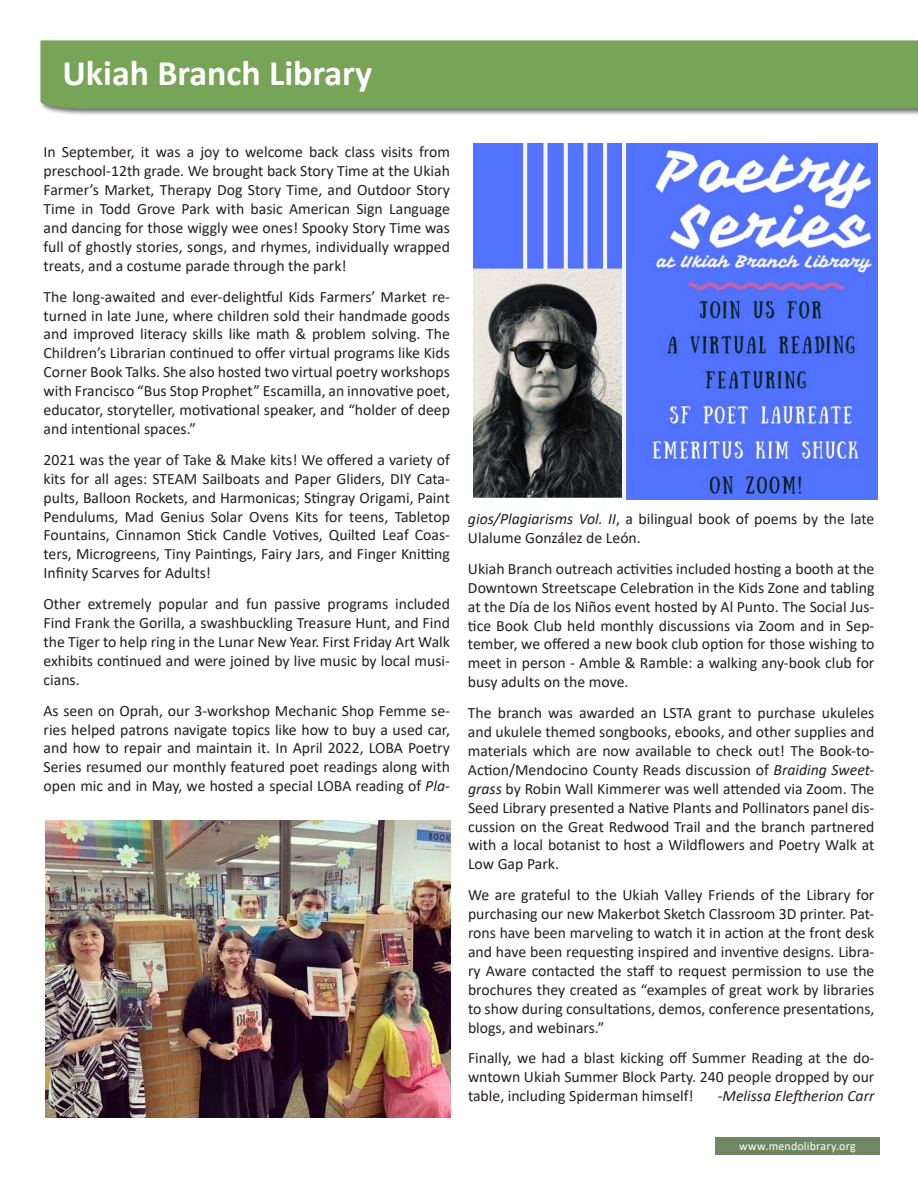
<style>
.page{position:relative;width:918px;height:1188px;background:#fff}
.page>*{position:absolute;margin:0;border:0;box-sizing:border-box;transform-origin:0 0}
._63_Title_gray_Bitte{font:700 36px "Calibri";color:#fff}
.t1{font:15.75px/18.9px "Calibri";color:#231f20;text-align:justify}
.t2{font:italic 15.75px "Calibri";color:#231f20}
._8_Content_gray_C_So{font:12px "Calibri";letter-spacing:.015em;color:#fff}
.s1{font-style:italic}
</style>
<div class="page">
<div style="left:39px;top:39px;width:879px;height:77px;background:#231f20;opacity:.75"></div>
<div style="left:41px;top:41px;width:877px;height:68px;background:#77a457"></div>
<div style="left:716px;top:1138px;width:164px;height:17px;background:#6f8763"></div>
<img style="left:473px;top:144px;width:405px;height:356px">
<img style="left:45px;top:820px;width:405px;height:297px">
<p class="_63_Title_gray_Bitte" style="left:62px;top:48px;width:311px">Ukiah Branch Library</p>
<p class="t1" style="left:44px;top:142px;width:408px">In September, it was a joy to welcome back class visits from preschool-12th grade. We brought back Story Time at the Ukiah Farmer’s Market, Therapy Dog Story Time, and Outdoor Story Time in Todd Grove Park with basic American Sign Language and dancing for those wiggly wee ones! Spooky Story Time was full of ghostly stories, songs, and rhymes, individually wrapped treats, and a costume parade through the park!</p>
<p class="t1" style="left:44px;top:287px;width:408px">The long-awaited and ever-delightful Kids Farmers’ Market re&shy;turned in late June, where children sold their handmade goods and improved literacy skills like math &amp; problem solving. The Children’s Librarian continued to offer virtual programs like Kids Corner Book Talks. She also hosted two virtual poetry workshops with Francisco “Bus Stop Prophet” Escamilla, an innovative poet, educator, storyteller, motivational speaker, and “holder of deep and intentional spaces.”</p>
<p class="t1" style="left:44px;top:450px;width:408px">2021 was the year of Take &amp; Make kits! We offered a variety of kits for all ages: STEAM Sailboats and Paper Gliders, DIY Cata&shy;pults, Balloon Rockets, and Harmonicas; Stingray Origami, Paint Pendulums, Mad Genius Solar Ovens Kits for teens, Tabletop Fountains, Cinnamon Stick Candle Votives, Quilted Leaf Coas&shy;ters, Microgreens, Tiny Paintings, Fairy Jars, and Finger Knitting Infinity Scarves for Adults!</p>
<p class="t1" style="left:44px;top:594px;width:408px">Other extremely popular and fun passive programs included Find Frank the Gorilla, a swashbuckling Treasure Hunt, and Find the Tiger to help ring in the Lunar New Year. First Friday Art Walk exhibits continued and were joined by live music by local musi&shy;cians.</p>
<p class="t1" style="left:44px;top:701px;width:408px">As seen on Oprah, our 3-workshop Mechanic Shop Femme se&shy;ries helped patrons navigate topics like how to buy a used car, and how to repair and maintain it. In April 2022, LOBA Poetry Series resumed our monthly featured poet readings along with open mic and in May, we hosted a special LOBA reading of <span class="s1">Pla-</span></p>
<p class="t1" style="left:468px;top:509px;width:408px"><span class="s1">gios/Plagiarisms Vol. II</span>, a bilingual book of poems by the late<br>Ulalume González de León.</p>
<p class="t1" style="left:468px;top:559px;width:408px">Ukiah Branch outreach activities included hosting a booth at the Downtown Streetscape Celebration in the Kids Zone and tabling at the Día de los Niños event hosted by Al Punto. The Social Jus&shy;tice Book Club held monthly discussions via Zoom and in Sep&shy;tember, we offered a new book club option for those wishing to meet in person - Amble &amp; Ramble: a walking any-book club for busy adults on the move.</p>
<p class="t1" style="left:468px;top:703px;width:408px">The branch was awarded an LSTA grant to purchase ukuleles and ukulele themed songbooks, ebooks, and other supplies and materials which are now available to check out! The Book-to-Action/Mendocino County Reads discussion of <span class="s1">Braiding Sweet&shy;grass</span> by Robin Wall Kimmerer was well attended via Zoom. The Seed Library presented a Native Plants and Pollinators panel dis&shy;cussion on the Great Redwood Trail and the branch partnered with a local botanist to host a Wildflowers and Poetry Walk at Low Gap Park.</p>
<p class="t1" style="left:468px;top:885px;width:408px">We are grateful to the Ukiah Valley Friends of the Library for purchasing our new Makerbot Sketch Classroom 3D printer. Pat&shy;rons have been marveling to watch it in action at the front desk and have been requesting inspired and inventive designs. Libra&shy;ry Aware contacted the staff to request permission to use the brochures they created as “examples of great work by libraries to show during consultations, demos, conference presentations, blogs, and webinars.”</p>
<p class="t1" style="left:468px;top:1048px;width:408px">Finally, we had a blast kicking off Summer Reading at the do&shy;wntown Ukiah Summer Block Party. 240 people dropped by our table, including Spiderman himself!</p>
<p class="t2" style="left:718px;top:1085px;width:158px">-Melissa Eleftherion Carr</p>
<p class="_8_Content_gray_C_So" style="left:739px;top:1138px;width:118px">www.mendolibrary.org</p>
</div>
